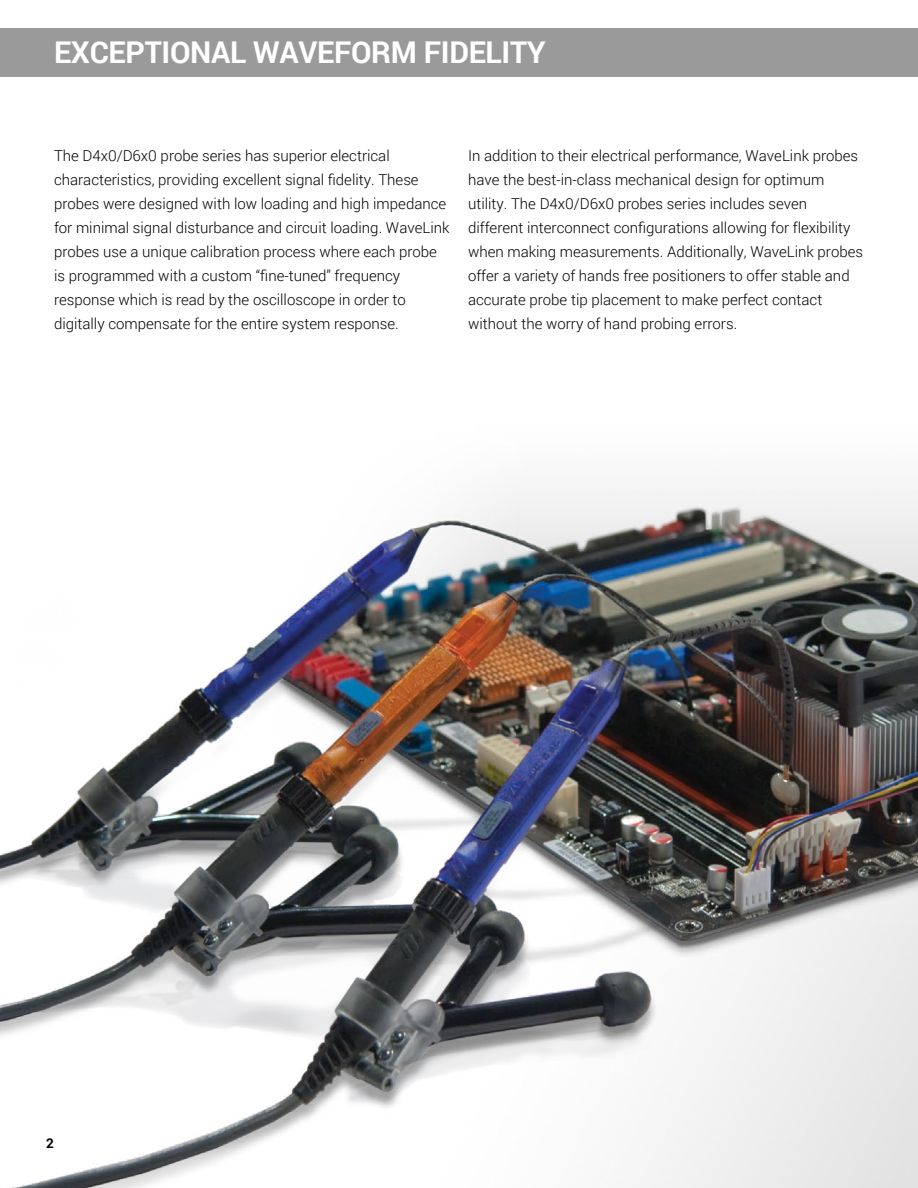
<style>
.page{position:relative;width:918px;height:1188px;background:#fff}
.page>*{position:absolute;margin:0;border:0;box-sizing:border-box;transform-origin:0 0}
.t1{font:700 30px "Roboto";letter-spacing:-.01em;color:#fff}
.t2{font:300 15px/24px "Roboto";color:#000}
.t3{font:700 13.5px "Roboto";color:#000}
</style>
<div class="page">
<div style="left:0;top:28px;width:918px;height:49px;background:#9a9a9a"></div>
<img style="left:0;top:487px;width:918px;height:701px">
<h1 class="t1" style="left:54px;top:31px;width:493px">EXCEPTIONAL WAVEFORM FIDELITY</h1>
<p class="t2" style="left:54px;top:144px;width:397px">The D4x0/D6x0 probe series has superior electrical characteristics, providing excellent signal fidelity. These probes were designed with low loading and high impedance for minimal signal disturbance and circuit loading. WaveLink probes use a unique calibration process where each probe is programmed with a custom “fine-tuned” frequency response which is read by the oscilloscope in order to digitally compensate for the entire system response.</p>
<p class="t2" style="left:468px;top:144px;width:397px">In addition to their electrical performance, WaveLink probes have the best-in-class mechanical design for optimum utility. The D4x0/D6x0 probes series includes seven different interconnect configurations allowing for flexibility when making measurements. Additionally, WaveLink probes offer a variety of hands free positioners to offer stable and accurate probe tip placement to make perfect contact without the worry of hand probing errors.</p>
<p class="t3" style="left:46px;top:1134px;width:9px">2</p>
</div>
